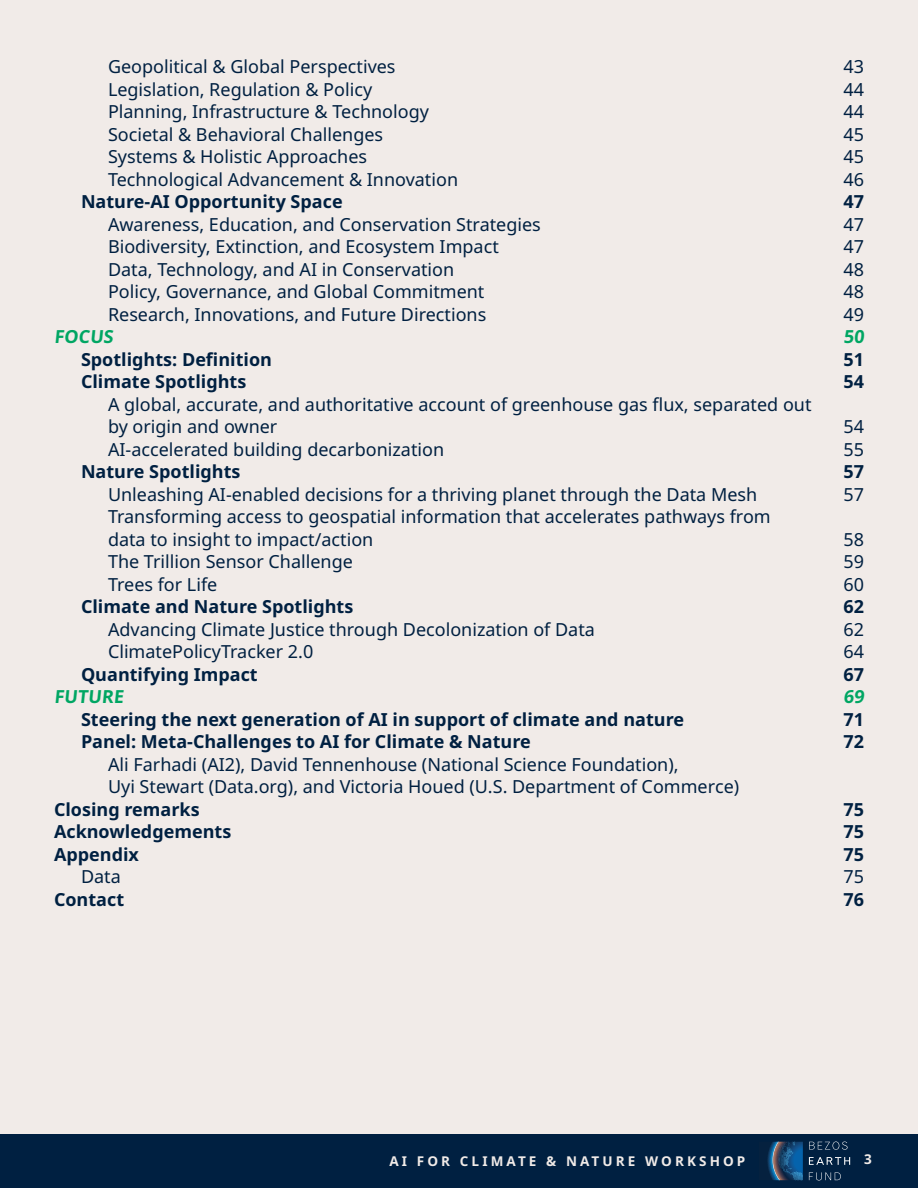
<style>
.page{position:relative;width:918px;height:1188px;background:#f1ebe8}
.page>*{position:absolute;margin:0;border:0;box-sizing:border-box;transform-origin:0 0}
.t1{font:18px/22.5px "Noto Sans";color:#002041}
.t2{font:700 18px "Noto Sans";color:#002041}
.t3{font:700 18px "Noto Sans";color:#00a663}
.t4{font:700 13.5px "Noto Sans";letter-spacing:.23em;color:#f1ebe8}
</style>
<div class="page">
<div style="left:0;top:1134px;width:918px;height:54px;background:#002041"></div>
<svg style="left:809px;top:1157px;width:41px;height:8px"></svg>
<svg style="left:809px;top:1172px;width:32px;height:8px"></svg>
<svg style="left:809px;top:1142px;width:39px;height:8px"></svg>
<svg style="left:767px;top:1142px;width:36px;height:38px"></svg>
<p class="t1" style="left:108px;top:56px;width:289px">Geopolitical &amp; Global Perspectives</p>
<p class="t1" style="left:843px;top:56px;width:22px">43</p>
<p class="t1" style="left:108px;top:78px;width:266px">Legislation, Regulation &amp; Policy</p>
<p class="t1" style="left:843px;top:78px;width:22px">44</p>
<p class="t1" style="left:108px;top:101px;width:322px">Planning, Infrastructure &amp; Technology</p>
<p class="t1" style="left:843px;top:101px;width:22px">44</p>
<p class="t1" style="left:108px;top:123px;width:277px">Societal &amp; Behavioral Challenges</p>
<p class="t1" style="left:843px;top:123px;width:22px">45</p>
<p class="t1" style="left:108px;top:146px;width:261px">Systems &amp; Holistic Approaches</p>
<p class="t1" style="left:843px;top:146px;width:22px">45</p>
<p class="t1" style="left:108px;top:168px;width:352px">Technological Advancement &amp; Innovation</p>
<p class="t1" style="left:843px;top:168px;width:22px">46</p>
<p class="t2" style="left:81px;top:189px;width:263px">Nature-AI Opportunity Space</p>
<p class="t2" style="left:843px;top:189px;width:22px">47</p>
<p class="t1" style="left:108px;top:213px;width:434px">Awareness, Education, and Conservation Strategies</p>
<p class="t1" style="left:843px;top:213px;width:22px">47</p>
<p class="t1" style="left:108px;top:236px;width:392px">Biodiversity, Extinction, and Ecosystem Impact</p>
<p class="t1" style="left:843px;top:236px;width:22px">47</p>
<p class="t1" style="left:108px;top:258px;width:348px">Data, Technology, and AI in Conservation</p>
<p class="t1" style="left:843px;top:258px;width:22px">48</p>
<p class="t1" style="left:108px;top:281px;width:378px">Policy, Governance, and Global Commitment</p>
<p class="t1" style="left:843px;top:281px;width:22px">48</p>
<p class="t1" style="left:108px;top:303px;width:380px">Research, Innovations, and Future Directions</p>
<p class="t1" style="left:843px;top:303px;width:22px">49</p>
<p class="t3" style="left:54px;top:324px;width:63px">FOCUS</p>
<p class="t3" style="left:843px;top:324px;width:25px">50</p>
<p class="t2" style="left:81px;top:346px;width:193px">Spotlights: Definition</p>
<p class="t2" style="left:843px;top:346px;width:22px">51</p>
<p class="t2" style="left:81px;top:369px;width:167px">Climate Spotlights</p>
<p class="t2" style="left:843px;top:369px;width:22px">54</p>
<p class="t1" style="left:108px;top:393px;width:705px">A global, accurate, and authoritative account of greenhouse gas flux, separated out by origin and owner</p>
<p class="t1" style="left:843px;top:416px;width:22px">54</p>
<p class="t1" style="left:108px;top:438px;width:338px">AI-accelerated building decarbonization</p>
<p class="t1" style="left:843px;top:438px;width:22px">55</p>
<p class="t2" style="left:81px;top:459px;width:161px">Nature Spotlights</p>
<p class="t2" style="left:843px;top:459px;width:22px">57</p>
<p class="t1" style="left:108px;top:483px;width:651px">Unleashing AI-enabled decisions for a thriving planet through the Data Mesh</p>
<p class="t1" style="left:843px;top:483px;width:22px">57</p>
<p class="t1" style="left:108px;top:506px;width:664px">Transforming access to geospatial information that accelerates pathways from data to insight to impact/action</p>
<p class="t1" style="left:843px;top:528px;width:22px">58</p>
<p class="t1" style="left:108px;top:551px;width:246px">The Trillion Sensor Challenge</p>
<p class="t1" style="left:843px;top:551px;width:22px">59</p>
<p class="t1" style="left:108px;top:573px;width:111px">Trees for Life</p>
<p class="t1" style="left:843px;top:573px;width:22px">60</p>
<p class="t2" style="left:81px;top:594px;width:274px">Climate and Nature Spotlights</p>
<p class="t2" style="left:843px;top:594px;width:22px">62</p>
<p class="t1" style="left:108px;top:618px;width:488px">Advancing Climate Justice through Decolonization of Data</p>
<p class="t1" style="left:843px;top:618px;width:22px">62</p>
<p class="t1" style="left:108px;top:641px;width:207px">ClimatePolicyTracker 2.0</p>
<p class="t1" style="left:843px;top:641px;width:22px">64</p>
<p class="t2" style="left:81px;top:661px;width:178px">Quantifying Impact</p>
<p class="t2" style="left:843px;top:661px;width:22px">67</p>
<p class="t3" style="left:54px;top:684px;width:74px">FUTURE</p>
<p class="t3" style="left:843px;top:684px;width:25px">69</p>
<p class="t2" style="left:81px;top:706px;width:605px">Steering the next generation of AI in support of climate and nature</p>
<p class="t2" style="left:843px;top:706px;width:22px">71</p>
<p class="t2" style="left:81px;top:729px;width:451px">Panel: Meta-Challenges to AI for Climate &amp; Nature</p>
<p class="t2" style="left:843px;top:729px;width:22px">72</p>
<p class="t1" style="left:108px;top:753px;width:633px">Ali Farhadi (AI2), David Tennenhouse (National Science Foundation),<br>Uyi Stewart (Data.org), and Victoria Houed (U.S. Department of Commerce)</p>
<p class="t2" style="left:54px;top:796px;width:147px">Closing remarks</p>
<p class="t2" style="left:843px;top:796px;width:22px">75</p>
<p class="t2" style="left:54px;top:819px;width:179px">Acknowledgements</p>
<p class="t2" style="left:843px;top:819px;width:22px">75</p>
<p class="t2" style="left:54px;top:841px;width:86px">Appendix</p>
<p class="t2" style="left:843px;top:841px;width:22px">75</p>
<p class="t1" style="left:81px;top:866px;width:41px">Data</p>
<p class="t1" style="left:843px;top:866px;width:22px">75</p>
<p class="t2" style="left:54px;top:886px;width:72px">Contact</p>
<p class="t2" style="left:843px;top:886px;width:22px">76</p>
<p class="t4" style="left:390px;top:1152px;width:357px">AI FOR CLIMATE &amp; NATURE WORKSHOP</p>
<p class="t4" style="left:864px;top:1149px;width:9px">3</p>
</div>
